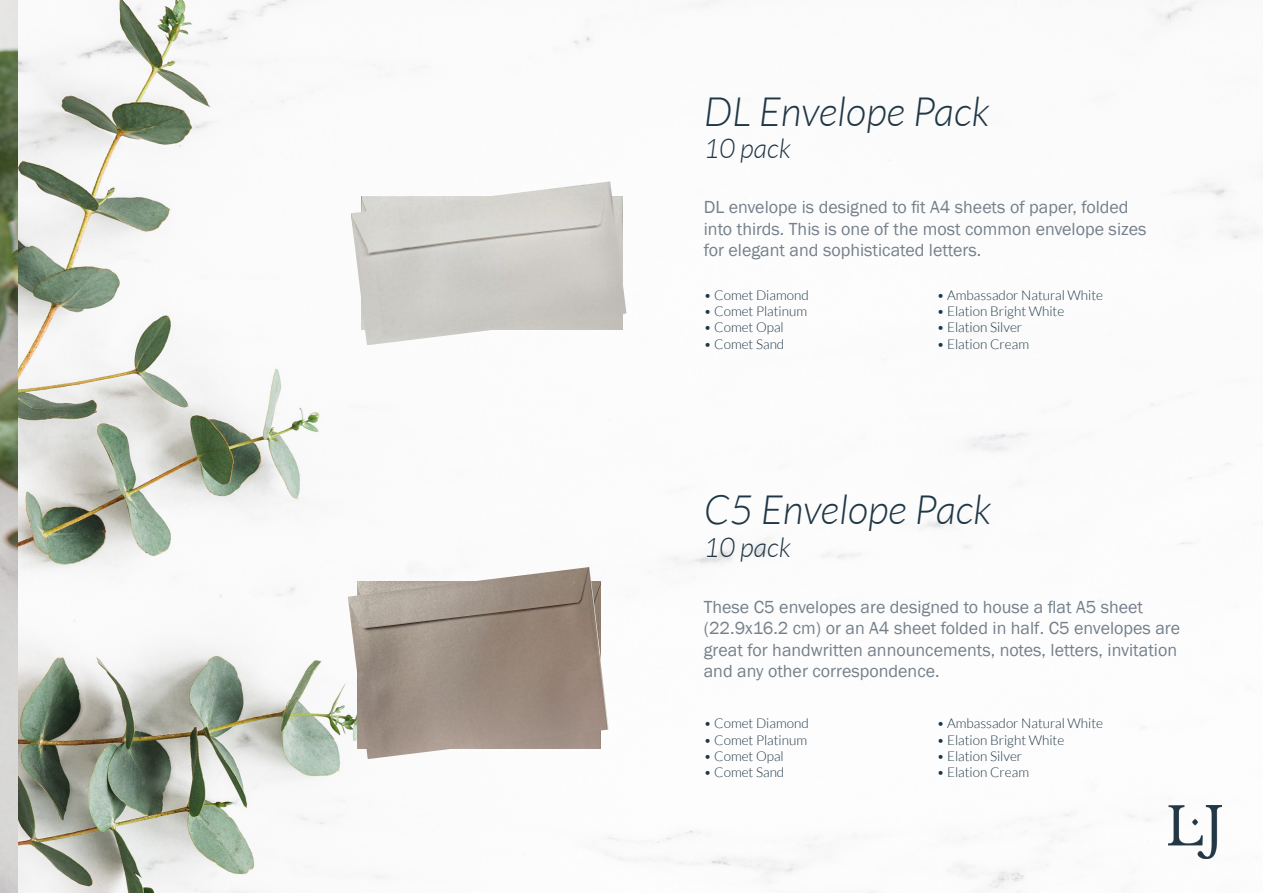
<style>
.page{position:relative;width:1263px;height:893px;background:#fff}
.page>*{position:absolute;margin:0;border:0;box-sizing:border-box;transform-origin:0 0}
.t1{font:italic 300 40.5px "Lato";color:#203746}
.t2{font:italic 300 27px "Lato";color:#203746}
.t3{font:18px/21.6px "Franklin Gothic";color:#75808b}
.t4{font:300 13.5px "Lato";color:#203746}
</style>
<div class="page">
<img style="left:17px;top:0;width:1246px;height:893px">
<img style="left:1169px;top:806px;width:52px;height:53px">
<img style="left:0;top:0;width:17px;height:893px">
<img style="left:351px;top:181px;width:275px;height:164px">
<img style="left:348px;top:567px;width:261px;height:192px">
<p class="t1" style="left:704px;top:89px;width:287px">DL Envelope Pack</p>
<p class="t2" style="left:704px;top:134px;width:88px">10 pack</p>
<p class="t3" style="left:704px;top:197px;width:444px">DL envelope is designed to fit A4 sheets of paper, folded into thirds. This is one of the most common envelope sizes for elegant and sophisticated letters.</p>
<p class="t4" style="left:704px;top:288px;width:107px">• Comet Diamond</p>
<p class="t4" style="left:704px;top:304px;width:105px">• Comet Platinum</p>
<p class="t4" style="left:704px;top:320px;width:82px">• Comet Opal</p>
<p class="t4" style="left:704px;top:337px;width:82px">• Comet Sand</p>
<p class="t4" style="left:937px;top:288px;width:168px">• Ambassador Natural White</p>
<p class="t4" style="left:937px;top:304px;width:129px">• Elation Bright White</p>
<p class="t4" style="left:937px;top:320px;width:87px">• Elation Silver</p>
<p class="t4" style="left:937px;top:337px;width:94px">• Elation Cream</p>
<p class="t1" style="left:704px;top:488px;width:289px">C5 Envelope Pack</p>
<p class="t2" style="left:704px;top:532px;width:88px">10 pack</p>
<p class="t3" style="left:704px;top:596px;width:478px">These C5 envelopes are designed to house a flat A5 sheet (22.9x16.2 cm) or an A4 sheet folded in half. C5 envelopes are great for handwritten announcements, notes, letters, invitation and any other correspondence.</p>
<p class="t4" style="left:704px;top:716px;width:107px">• Comet Diamond</p>
<p class="t4" style="left:704px;top:732px;width:105px">• Comet Platinum</p>
<p class="t4" style="left:704px;top:749px;width:82px">• Comet Opal</p>
<p class="t4" style="left:704px;top:765px;width:82px">• Comet Sand</p>
<p class="t4" style="left:937px;top:716px;width:168px">• Ambassador Natural White</p>
<p class="t4" style="left:937px;top:732px;width:129px">• Elation Bright White</p>
<p class="t4" style="left:937px;top:749px;width:87px">• Elation Silver</p>
<p class="t4" style="left:937px;top:765px;width:94px">• Elation Cream</p>
</div>
